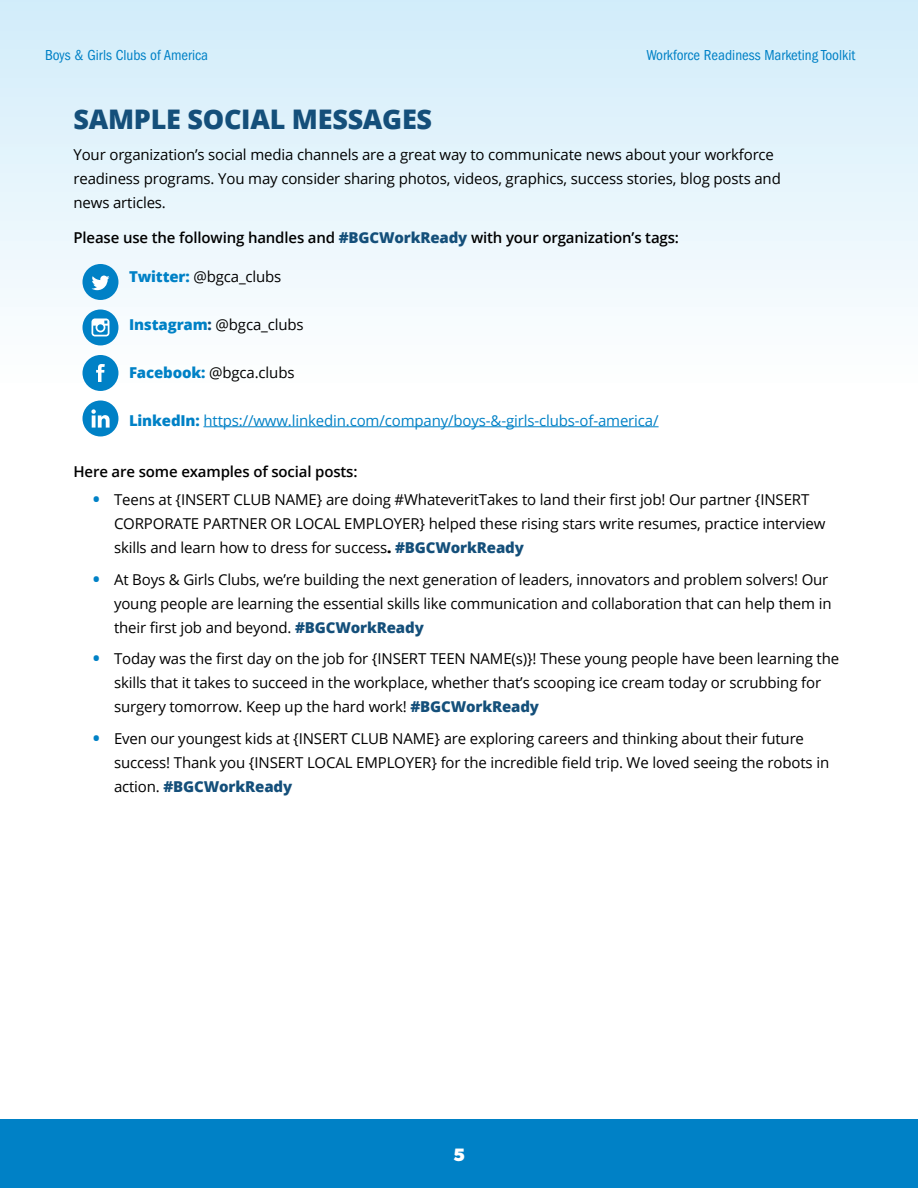
<style>
.page{position:relative;width:918px;height:1188px;background:#fff}
.page>*{position:absolute;margin:0;border:0;box-sizing:border-box;transform-origin:0 0}
.t1{font:800 27px "Open Sans";letter-spacing:-.01em;color:#144f7a}
.t2{font:700 18px "Gibson";color:#fff}
.Body_Copy{font:15px/24px "Open Sans";letter-spacing:-.01em;color:#000}
.Secondary_Header{font:600 15px "Open Sans";letter-spacing:-.01em;color:#000}
.Body_Copy-2{font:15px "Open Sans";letter-spacing:-.01em;color:#0081c6}
.t3{font:condensed 15px "ITC Franklin Gothic Std";color:#0081c6}
.s1{font-weight:800;color:#144f7a}
.s2{font-weight:800;color:#0081c6}
.s3{font-weight:800}
.s4{font-weight:800;font-size:16.5px;color:#0081c6}
</style>
<div class="page">
<div style="left:0;top:0;width:918px;height:386px;background:linear-gradient(to bottom,#d1ecfa,#fefefe)"></div>
<div style="left:0;top:1119px;width:918px;height:69px;background:#0081c6"></div>
<hr style="left:203px;top:426px;width:456px;height:1px;background:#0081c6">
<div style="left:82px;top:264px;width:36px;height:36px;background:#0081c6;border-radius:50%"></div>
<svg style="left:91px;top:276px;width:19px;height:14px"></svg>
<div style="left:83px;top:355px;width:35px;height:36px;background:#0081c6;border-radius:50%"></div>
<svg style="left:96px;top:364px;width:9px;height:18px"></svg>
<div style="left:82px;top:309px;width:36px;height:36px;background:#0081c6;border-radius:50%"></div>
<svg style="left:91px;top:318px;width:18px;height:18px"></svg>
<div style="left:83px;top:401px;width:35px;height:35px;background:#0081c6;border-radius:50%"></div>
<svg style="left:91px;top:409px;width:19px;height:19px"></svg>
<p class="t3" style="left:45px;top:47px;width:165px">Boys &amp; Girls Clubs of America</p>
<p class="t3" style="left:646px;top:47px;width:210px">Workforce Readiness Marketing Toolkit</p>
<p class="t1" style="left:74px;top:98px;width:360px">SAMPLE SOCIAL MESSAGES</p>
<p class="Body_Copy" style="left:74px;top:142px;width:709px">Your organization’s social media channels are a great way to communicate news about your workforce readiness programs. You may consider sharing photos, videos, graphics, success stories, blog posts and news articles.</p>
<p class="Secondary_Header" style="left:74px;top:227px;width:607px">Please use the following handles and <span class="s1">#BGCWorkReady</span> with your organization’s tags:</p>
<p class="Body_Copy" style="left:129px;top:264px;width:154px"><span class="s2">Twitter:</span> @bgca_clubs</p>
<p class="Body_Copy" style="left:129px;top:312px;width:176px"><span class="s2">Instagram</span><span class="s1">:</span> @bgca_clubs</p>
<p class="Body_Copy" style="left:129px;top:360px;width:167px"><span class="s2">Facebook:</span> @bgca.clubs</p>
<p class="Body_Copy-2" style="left:129px;top:410px;width:531px"><span class="s3">LinkedIn:</span> https://www.linkedin.com/company/boys-&amp;-girls-clubs-of-america/</p>
<p class="Secondary_Header" style="left:74px;top:461px;width:286px">Here are some examples of social posts:</p>
<p class="Body_Copy" style="left:114px;top:487px;width:713px;text-indent:-21px"><span class="s4">•</span> Teens at {INSERT CLUB NAME} are doing #WhateveritTakes to land their first job! Our partner {INSERT<br>CORPORATE PARTNER OR LOCAL EMPLOYER} helped these rising stars write resumes, practice interview skills and learn how to dress for success<span class="s3">.</span> <span class="s1">#BGCWorkReady</span></p>
<p class="Body_Copy" style="left:114px;top:567px;width:719px;text-indent:-21px"><span class="s4">•</span> At Boys &amp; Girls Clubs, we’re building the next generation of leaders, innovators and problem solvers! Our young people are learning the essential skills like communication and collaboration that can help them in their first job and beyond. <span class="s1">#BGCWorkReady</span></p>
<p class="Body_Copy" style="left:114px;top:646px;width:727px;text-indent:-21px"><span class="s4">•</span> Today was the first day on the job for {INSERT TEEN NAME(s)}! These young people have been learning the skills that it takes to succeed in the workplace, whether that’s scooping ice cream today or scrubbing for surgery tomorrow. Keep up the hard work! <span class="s1">#BGCWorkReady</span></p>
<p class="Body_Copy" style="left:114px;top:726px;width:717px;text-indent:-21px"><span class="s4">•</span> Even our youngest kids at {INSERT CLUB NAME} are exploring careers and thinking about their future success! Thank you {INSERT LOCAL EMPLOYER} for the incredible field trip. We loved seeing the robots in action. <span class="s1">#BGCWorkReady</span></p>
<p class="t2" style="left:453px;top:1144px;width:13px">5</p>
</div>
